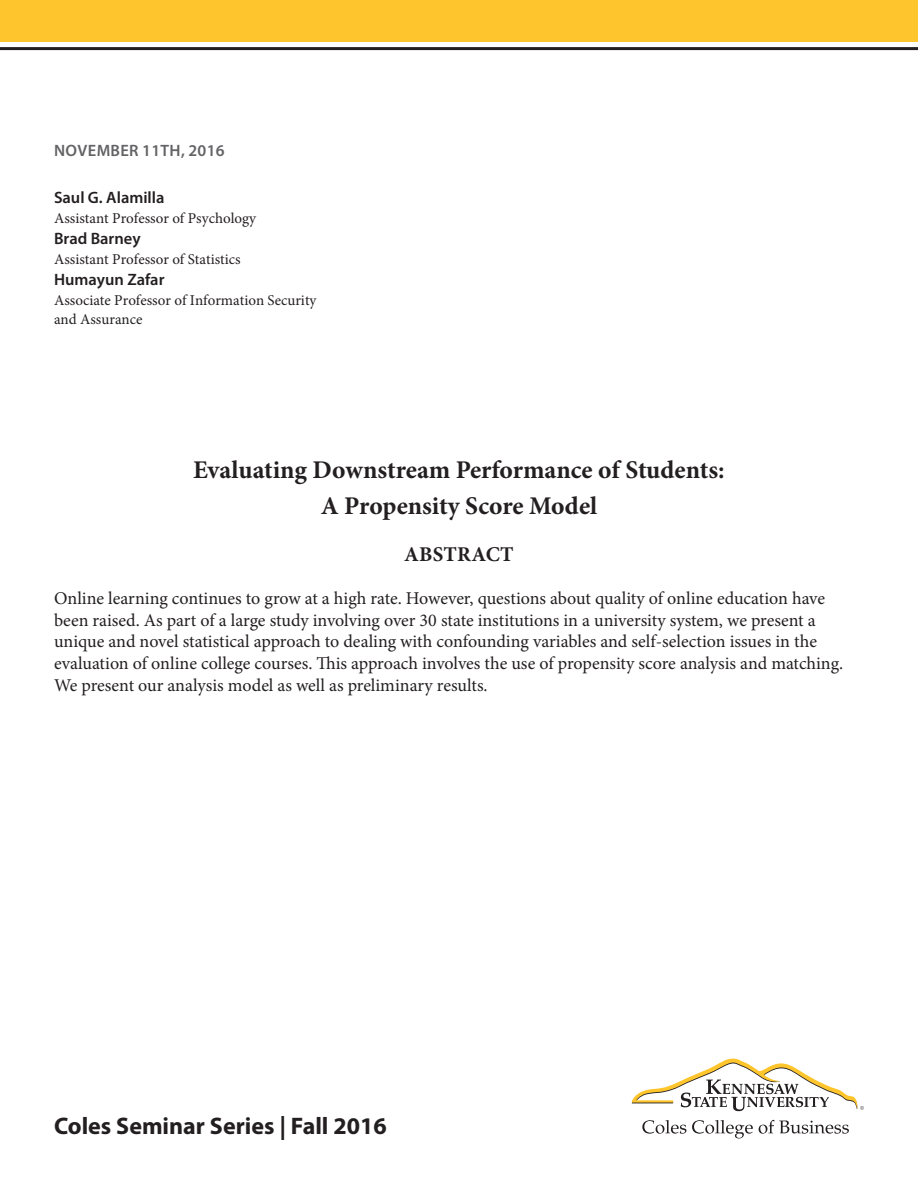
<style>
.page{position:relative;width:918px;height:1188px;background:#fff}
.page>*{position:absolute;margin:0;border:0;box-sizing:border-box;transform-origin:0 0}
.t1{font:700 25.5px/36.6px "Minion Pro";letter-spacing:-.005em;color:#231f20;text-align:center}
.t2{font:700 24px "Myriad Pro";color:#231f20}
.t3{font:700 21px "Minion Pro";letter-spacing:.01em;color:#231f20}
.t4{font:18px/21.6px "Minion Pro";letter-spacing:-.005em;color:#231f20}
.t5{font:600 16.5px "Myriad Pro";color:#231f20}
.t6{font:600 16.5px "Myriad Pro";letter-spacing:.02em;color:#636366}
.t7{font:15px/19.5px "Minion Pro";color:#231f20}
</style>
<div class="page">
<svg style="left:642px;top:1120px;width:44px;height:14px"></svg>
<svg style="left:692px;top:1120px;width:61px;height:18px"></svg>
<svg style="left:759px;top:1120px;width:90px;height:14px"></svg>
<svg style="left:632px;top:1059px;width:232px;height:52px"></svg>
<div style="left:0;top:0;width:918px;height:41px;background:#ffc52d"></div>
<hr style="left:0;top:47px;width:918px;height:3px;background:#231f20">
<p class="t6" style="left:54px;top:140px;width:172px">NOVEMBER 11TH, 2016</p>
<p class="t5" style="left:54px;top:187px;width:112px">Saul G. Alamilla</p>
<p class="t7" style="left:54px;top:208px;width:204px">Assistant Professor of Psychology</p>
<p class="t5" style="left:54px;top:228px;width:88px">Brad Barney</p>
<p class="t7" style="left:54px;top:249px;width:188px">Assistant Professor of Statistics</p>
<p class="t5" style="left:54px;top:269px;width:112px">Humayun Zafar</p>
<p class="t7" style="left:54px;top:290px;width:264px">Associate Professor of Information Security and Assurance</p>
<p class="t1" style="left:193px;top:451px;width:533px">Evaluating Downstream Performance of Students:<br>A Propensity Score Model</p>
<p class="t3" style="left:404px;top:539px;width:111px">ABSTRACT</p>
<p class="t4" style="left:54px;top:588px;width:791px">Online learning continues to grow at a high rate. However, questions about quality of online education have been raised. As part of a large study involving over 30 state institutions in a university system, we present a unique and novel statistical approach to dealing with confounding variables and self-selection issues in the evaluation of online college courses. This approach involves the use of propensity score analysis and matching.<br>We present our analysis model as well as preliminary results.</p>
<h2 class="t2" style="left:54px;top:1110px;width:334px">Coles Seminar Series | Fall 2016</h2>
</div>
